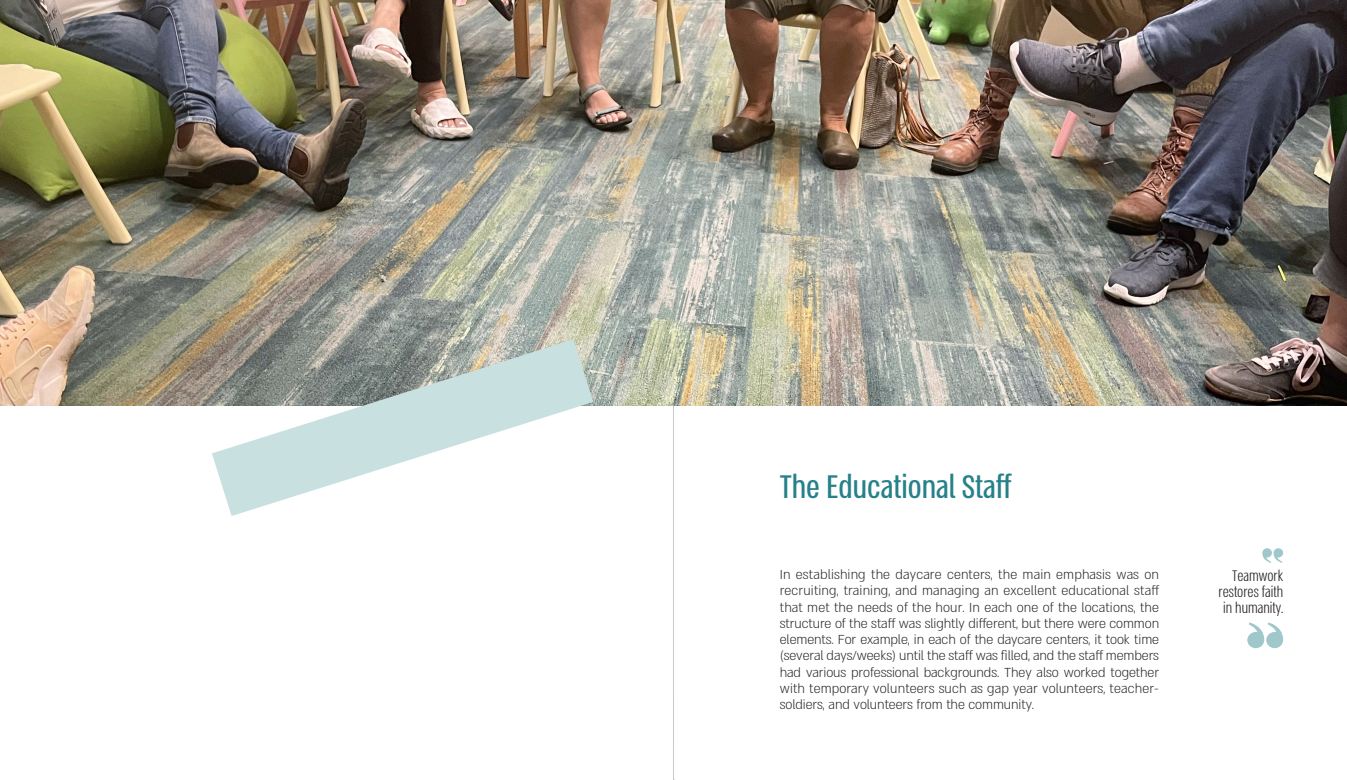
<style>
.page{position:relative;width:1347px;height:780px;background:#fff}
.page>*{position:absolute;margin:0;border:0;box-sizing:border-box;transform-origin:0 0}
.t1{font:37.5px "Almoni Tzar DL4.0 AAA";color:#268189}
.t2{font:300 17.5px/16.2px "Almoni Tzar DL4.0 AAA";color:#231f20;text-align:justify}
.t3{font:300 15px/16.2px "Almoni Neue DL4.0 AAA";letter-spacing:-.005em;color:#231f20;text-align:justify}
</style>
<div class="page">
<svg style="left:673px;top:406px;width:1px;height:374px"></svg>
<img style="left:0;top:0;width:1346px;height:406px">
<svg style="left:212px;top:339px;width:381px;height:177px"></svg>
<svg style="left:1247px;top:622px;width:36px;height:26px"></svg>
<svg style="left:1262px;top:548px;width:21px;height:15px"></svg>
<p class="t1" style="left:780px;top:458px;width:234px">The Educational Staff</p>
<p class="t3" style="left:780px;top:564px;width:381px">In establishing the daycare centers, the main emphasis was on recruiting, training, and managing an excellent educational staff that met the needs of the hour. In each one of the locations, the structure of the staff was slightly different, but there were common elements. For example, in each of the daycare centers, it took time (several days/weeks) until the staff was filled, and the staff members had various professional backgrounds. They also worked together with temporary volunteers such as gap year volunteers, teacher&shy;soldiers, and volunteers from the community.</p>
<p class="t2" style="left:1218px;top:566px;width:66px;text-indent:14px">Teamwork restores faith in humanity.</p>
</div>
